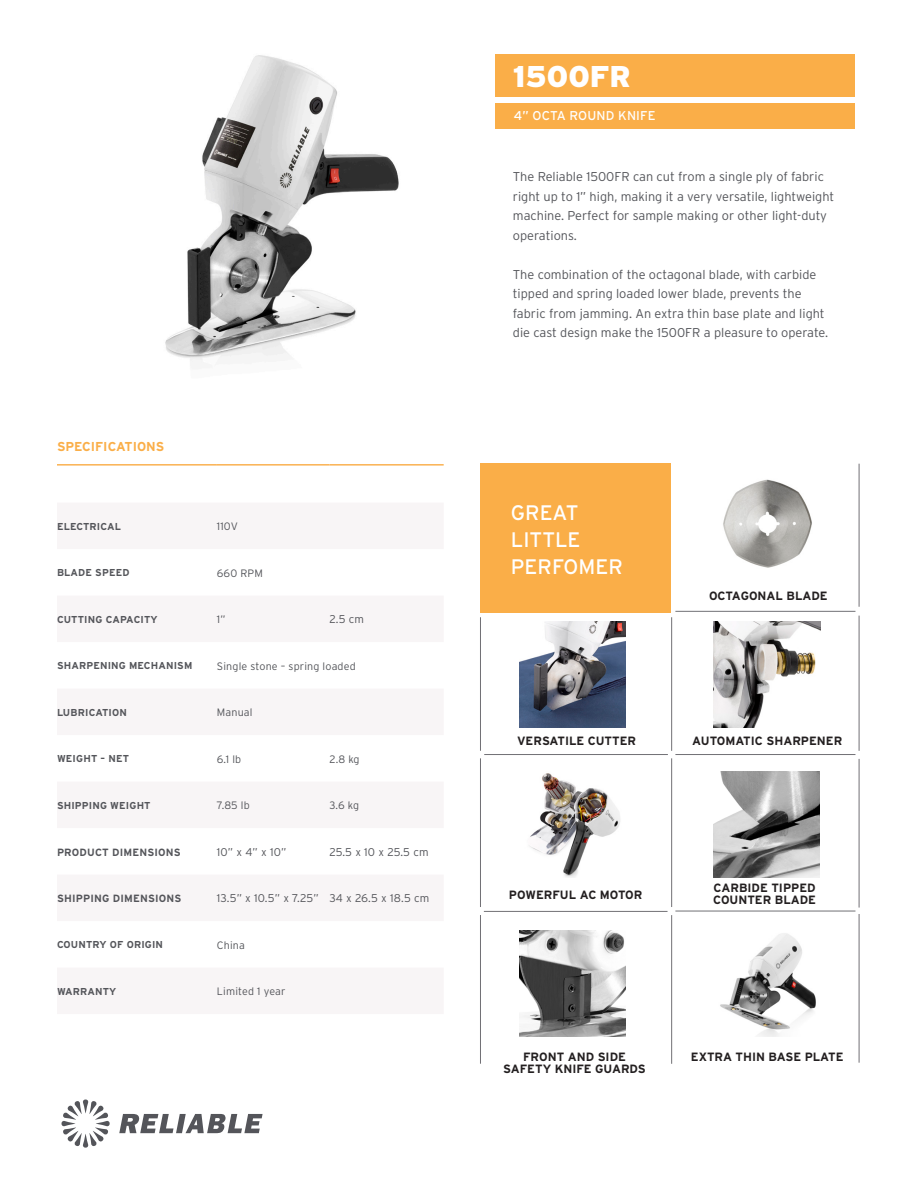
<style>
.page{position:relative;width:918px;height:1188px;background:#fff}
.page>*{position:absolute;margin:0;border:0;box-sizing:border-box;transform-origin:0 0}
.t1{font:900 30px "Interstate";color:#fff}
.t2{font:21px "Interstate";color:#fff}
.header-text{font:700 12.9px "Interstate";color:#faae48}
.Paragraph{font:300 12.75px/19.5px "Interstate";color:#54555a}
.t3{font:12.75px "Interstate";letter-spacing:.01em;color:#fff}
.t4{font:700 12px "Interstate";color:#231f20}
.Product_Specs__Right{font:300 11.25px "Interstate";letter-spacing:.015em;color:#54555a}
.Product_Specs__Right-2{font:300 10.8px "Interstate";letter-spacing:.015em;color:#54555a}
.Produt_Specs__Left_C{font:700 10.5px "Interstate";letter-spacing:.015em;color:#54555a}
.Produt_Specs__Left_C-2{font:700 10.05px "Interstate";letter-spacing:.015em;color:#54555a}
</style>
<div class="page">
<img style="left:519px;top:622px;width:107px;height:106px">
<img style="left:723px;top:479px;width:89px;height:89px">
<img style="left:714px;top:622px;width:106px;height:106px">
<img style="left:714px;top:771px;width:106px;height:106px">
<div style="left:480px;top:464px;width:190px;height:149px;background:#faae48"></div>
<hr style="left:480px;top:617px;width:1px;height:134px;background:#717075">
<hr style="left:671px;top:617px;width:1px;height:134px;background:#717075">
<hr style="left:480px;top:758px;width:1px;height:149px;background:#717075">
<hr style="left:671px;top:758px;width:1px;height:149px;background:#717075">
<hr style="left:675px;top:754px;width:180px;height:1px;background:#717075">
<hr style="left:675px;top:611px;width:180px;height:1px;background:#717075">
<hr style="left:484px;top:754px;width:184px;height:1px;background:#717075">
<hr style="left:480px;top:915px;width:1px;height:149px;background:#717075">
<hr style="left:671px;top:915px;width:1px;height:149px;background:#717075">
<hr style="left:675px;top:911px;width:180px;height:1px;background:#717075">
<hr style="left:484px;top:911px;width:184px;height:1px;background:#717075">
<hr style="left:859px;top:914px;width:1px;height:149px;background:#717075">
<hr style="left:57px;top:464px;width:160px;height:2px;background:#faae48">
<hr style="left:217px;top:464px;width:112px;height:2px;background:#faae48">
<hr style="left:329px;top:464px;width:115px;height:2px;background:#faae48">
<img style="left:529px;top:773px;width:91px;height:104px">
<img style="left:520px;top:931px;width:106px;height:106px">
<img style="left:720px;top:933px;width:96px;height:104px">
<hr style="left:859px;top:759px;width:1px;height:149px;background:#717075">
<hr style="left:859px;top:616px;width:1px;height:135px;background:#717075">
<hr style="left:859px;top:464px;width:1px;height:143px;background:#717075">
<div style="left:495px;top:103px;width:359px;height:25px;background:#faae48"></div>
<div style="left:495px;top:55px;width:359px;height:42px;background:#faae48"></div>
<img style="left:165px;top:55px;width:234px;height:308px">
<svg style="left:62px;top:1100px;width:48px;height:48px"></svg>
<svg style="left:119px;top:1114px;width:144px;height:19px"></svg>
<p class="header-text" style="left:57px;top:439px;width:109px">SPECIFICATIONS</p>
<p class="Produt_Specs__Left_C-2" style="left:57px;top:521px;width:66px">ELECTRICAL</p>
<p class="Product_Specs__Right-2" style="left:217px;top:520px;width:23px">110V</p>
<p class="Produt_Specs__Left_C-2" style="left:57px;top:567px;width:74px">BLADE SPEED</p>
<p class="Product_Specs__Right-2" style="left:217px;top:567px;width:47px">660 RPM</p>
<p class="Produt_Specs__Left_C-2" style="left:57px;top:614px;width:102px">CUTTING CAPACITY</p>
<p class="Product_Specs__Right-2" style="left:217px;top:613px;width:10px">1”</p>
<p class="Product_Specs__Right" style="left:329px;top:613px;width:36px">2.5 cm</p>
<p class="Produt_Specs__Left_C-2" style="left:57px;top:660px;width:137px">SHARPENING MECHANISM</p>
<p class="Product_Specs__Right-2" style="left:217px;top:660px;width:140px">Single stone – spring loaded</p>
<p class="Produt_Specs__Left_C-2" style="left:57px;top:707px;width:71px">LUBRICATION</p>
<p class="Product_Specs__Right-2" style="left:217px;top:706px;width:37px">Manual</p>
<p class="Produt_Specs__Left_C-2" style="left:57px;top:753px;width:74px">WEIGHT – NET</p>
<p class="Product_Specs__Right-2" style="left:217px;top:753px;width:26px">6.1 lb</p>
<p class="Product_Specs__Right-2" style="left:329px;top:753px;width:32px">2.8 kg</p>
<p class="Produt_Specs__Left_C-2" style="left:57px;top:800px;width:95px">SHIPPING WEIGHT</p>
<p class="Product_Specs__Right-2" style="left:217px;top:799px;width:34px">7.85 lb</p>
<p class="Product_Specs__Right-2" style="left:329px;top:799px;width:31px">3.6 kg</p>
<p class="Produt_Specs__Left_C" style="left:57px;top:846px;width:125px">PRODUCT DIMENSIONS</p>
<p class="Product_Specs__Right" style="left:217px;top:846px;width:71px">10” x 4” x 10”</p>
<p class="Product_Specs__Right" style="left:329px;top:846px;width:101px">25.5 x 10 x 25.5 cm</p>
<p class="Produt_Specs__Left_C" style="left:57px;top:893px;width:126px">SHIPPING DIMENSIONS</p>
<p class="Product_Specs__Right" style="left:217px;top:892px;width:103px">13.5” x 10.5” x 7.25”</p>
<p class="Product_Specs__Right" style="left:329px;top:892px;width:102px">34 x 26.5 x 18.5 cm</p>
<p class="Produt_Specs__Left_C-2" style="left:57px;top:939px;width:108px">COUNTRY OF ORIGIN</p>
<p class="Product_Specs__Right-2" style="left:217px;top:939px;width:30px">China</p>
<p class="Produt_Specs__Left_C-2" style="left:57px;top:986px;width:61px">WARRANTY</p>
<p class="Product_Specs__Right-2" style="left:217px;top:985px;width:70px">Limited 1 year</p>
<p class="t1" style="left:513px;top:59px;width:120px">1500FR</p>
<p class="t3" style="left:514px;top:108px;width:143px">4” OCTA ROUND KNIFE</p>
<p class="Paragraph" style="left:513px;top:167px;width:323px">The Reliable 1500FR can cut from a single ply of fabric right up to 1” high, making it a very versatile, lightweight machine. Perfect for sample making or other light-duty operations.</p>
<p class="Paragraph" style="left:513px;top:265px;width:317px">The combination of the octagonal blade, with carbide tipped and spring loaded lower blade, prevents the fabric from jamming. An extra thin base plate and light die cast design make the 1500FR a pleasure to operate.</p>
<p class="t2" style="left:511px;top:501px;width:69px">GREAT</p>
<p class="t2" style="left:511px;top:528px;width:71px">LITTLE</p>
<p class="t2" style="left:511px;top:555px;width:114px">PERFOMER</p>
<p class="t4" style="left:709px;top:589px;width:120px">OCTAGONAL BLADE</p>
<p class="t4" style="left:517px;top:734px;width:121px">VERSATILE CUTTER</p>
<p class="t4" style="left:692px;top:734px;width:151px">AUTOMATIC SHARPENER</p>
<p class="t4" style="left:509px;top:888px;width:135px">POWERFUL AC MOTOR</p>
<p class="t4" style="left:714px;top:881px;width:104px">CARBIDE TIPPED</p>
<p class="t4" style="left:713px;top:893px;width:104px">COUNTER BLADE</p>
<p class="t4" style="left:523px;top:1050px;width:104px">FRONT AND SIDE</p>
<p class="t4" style="left:503px;top:1062px;width:144px">SAFETY KNIFE GUARDS</p>
<p class="t4" style="left:691px;top:1050px;width:154px">EXTRA THIN BASE PLATE</p>
</div>
